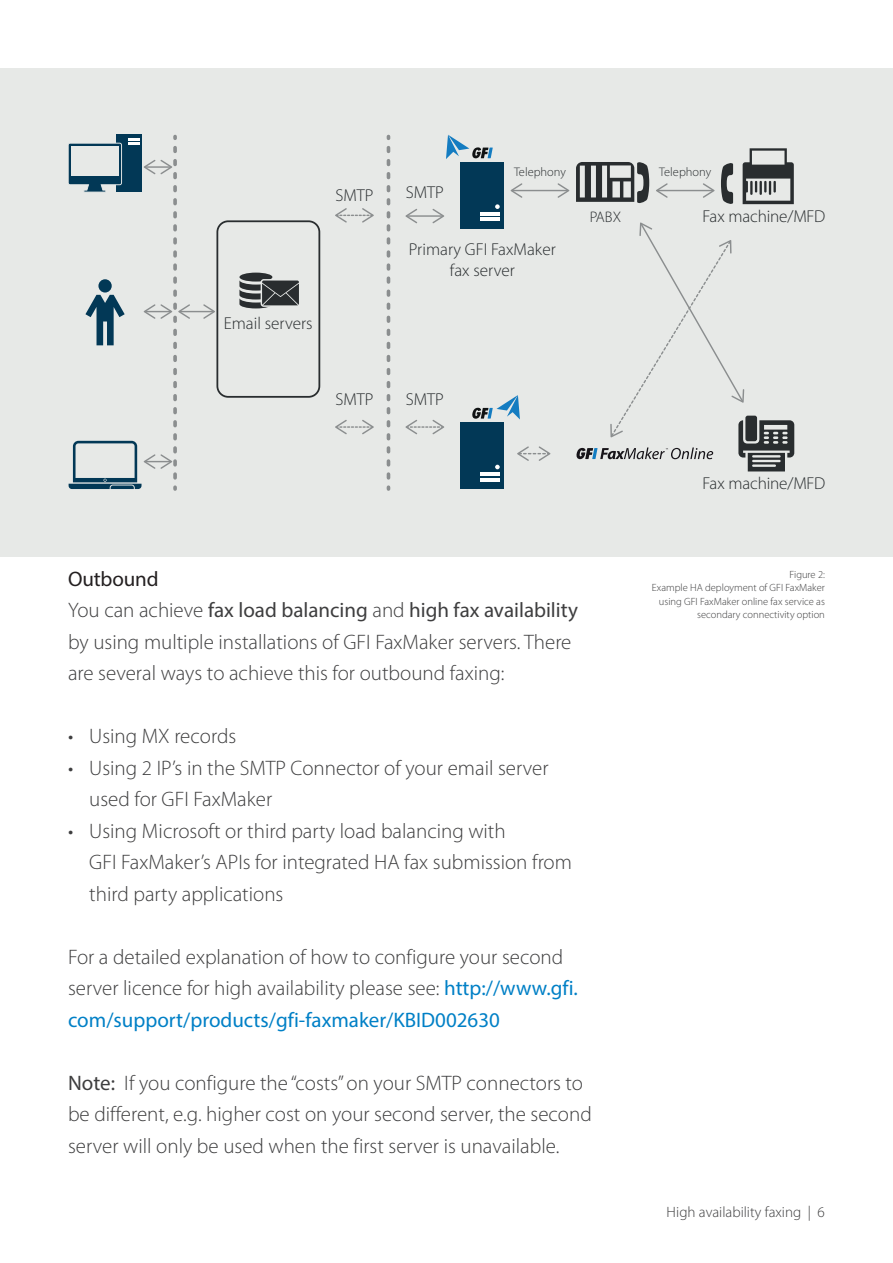
<style>
.page{position:relative;width:893px;height:1263px;background:#fff}
.page>*{position:absolute;margin:0;border:0;box-sizing:border-box;transform-origin:0 0}
.t1{font:300 21px/31.5px "Myriad Pro";color:#3e3e3f}
.t2{font:300 17.25px/20.7px "Myriad Pro";color:#292d2f;text-align:center}
.t3{font:300 15.3px "Myriad Pro";color:#292d2f}
.t4{font:300 15px "Myriad Pro";color:#3e3e3f}
.t5{font:300 12.45px "Myriad Pro";color:#292d2f}
.t6{font:300 10.5px/13.5px "Myriad Pro";color:#3e3e3f;text-align:right}
.s1{font-weight:400;color:#231f20}
.s2{font-weight:400}
.s3{font-weight:400;color:#0080c6}
</style>
<div class="page">
<div style="left:0;top:68px;width:893px;height:489px;background:#e7e9e7"></div>
<svg style="left:387px;top:148px;width:3px;height:341px"></svg>
<div style="left:461px;top:162px;width:43px;height:67px;background:#023856"></div>
<hr style="left:481px;top:212px;width:19px;height:3px;background:#fff">
<hr style="left:481px;top:218px;width:19px;height:3px;background:#fff">
<svg style="left:495px;top:204px;width:5px;height:5px"></svg>
<svg style="left:743px;top:148px;width:51px;height:56px"></svg>
<hr style="left:759px;top:181px;width:3px;height:14px;background:#292d2f">
<svg style="left:721px;top:163px;width:12px;height:41px"></svg>
<svg style="left:576px;top:162px;width:73px;height:41px"></svg>
<div style="left:116px;top:134px;width:26px;height:58px;background:#023856"></div>
<div style="left:216px;top:220px;width:104px;height:178px;border:2px solid #292d2f;border-radius:11px"></div>
<hr style="left:180px;top:311px;width:33px;height:1px;background:#8b8e8f">
<svg style="left:203px;top:304px;width:12px;height:15px"></svg>
<svg style="left:335px;top:420px;width:39px;height:14px"></svg>
<hr style="left:407px;top:215px;width:35px;height:2px;background:#8b8e8f">
<svg style="left:405px;top:209px;width:12px;height:14px"></svg>
<svg style="left:432px;top:209px;width:12px;height:14px"></svg>
<hr style="left:512px;top:190px;width:56px;height:1px;background:#8b8e8f">
<svg style="left:511px;top:183px;width:11px;height:15px"></svg>
<svg style="left:557px;top:183px;width:12px;height:15px"></svg>
<hr style="left:658px;top:190px;width:55px;height:1px;background:#8b8e8f">
<svg style="left:656px;top:183px;width:12px;height:15px"></svg>
<svg style="left:703px;top:183px;width:11px;height:15px"></svg>
<svg style="left:405px;top:420px;width:39px;height:14px"></svg>
<svg style="left:517px;top:446px;width:33px;height:15px"></svg>
<svg style="left:68px;top:136px;width:122px;height:353px"></svg>
<svg style="left:239px;top:273px;width:60px;height:35px"></svg>
<div style="left:461px;top:422px;width:43px;height:67px;background:#023856"></div>
<hr style="left:481px;top:472px;width:19px;height:4px;background:#fff">
<hr style="left:481px;top:478px;width:19px;height:3px;background:#fff">
<svg style="left:495px;top:465px;width:5px;height:4px"></svg>
<svg style="left:576px;top:222px;width:218px;height:249px"></svg>
<svg style="left:446px;top:135px;width:47px;height:24px"></svg>
<svg style="left:472px;top:395px;width:48px;height:24px"></svg>
<svg style="left:335px;top:208px;width:39px;height:15px"></svg>
<p class="t2" style="left:335px;top:186px;width:39px">SMTP</p>
<p class="t2" style="left:224px;top:313px;width:91px">Email servers</p>
<p class="t2" style="left:335px;top:390px;width:39px">SMTP</p>
<p class="t2" style="left:406px;top:182px;width:39px">SMTP</p>
<p class="t5" style="left:514px;top:165px;width:53px">Telephony</p>
<p class="t5" style="left:659px;top:165px;width:53px">Telephony</p>
<p class="t2" style="left:702px;top:206px;width:124px">Fax machine/MFD</p>
<p class="t3" style="left:590px;top:209px;width:33px">PABX</p>
<p class="t2" style="left:409px;top:240px;width:148px">Primary GFI FaxMaker fax server</p>
<p class="t2" style="left:406px;top:390px;width:39px">SMTP</p>
<p class="t2" style="left:702px;top:473px;width:124px">Fax machine/MFD</p>
<p class="t1" style="left:68px;top:563px;width:511px"><span class="s1">Outbound<br></span>You can achieve <span class="s2">fax load balancing</span> and <span class="s2">high fax availability </span>by using multiple installations of GFI FaxMaker servers. There are several ways to achieve this for outbound faxing:</p>
<p class="t1" style="left:68px;top:721px;width:170px">• Using MX records</p>
<p class="t1" style="left:89px;top:752px;width:461px;text-indent:-21px">• Using 2 IP’s in the SMTP Connector of your email server used for GFI FaxMaker</p>
<p class="t1" style="left:89px;top:815px;width:484px;text-indent:-21px">• Using Microsoft or third party load balancing with<br>GFI FaxMaker’s APIs for integrated HA fax submission from third party applications</p>
<p class="t1" style="left:68px;top:941px;width:511px">For a detailed explanation of how to configure your second server licence for high availability please see: <span class="s3">http://www.gfi. com/support/products/gfi-faxmaker/KBID002630</span></p>
<p class="t1" style="left:68px;top:1067px;width:525px"><span class="s2">Note:</span> If you configure the “costs” on your SMTP connectors to be different, e.g. higher cost on your second server, the second server will only be used when the first server is unavailable.</p>
<p class="t6" style="left:652px;top:568px;width:175px">Figure 2:<br>Example HA deployment of GFI FaxMaker using GFI FaxMaker online fax service as secondary connectivity option</p>
<p class="t4" style="left:667px;top:1204px;width:160px">High availability faxing | 6</p>
</div>
